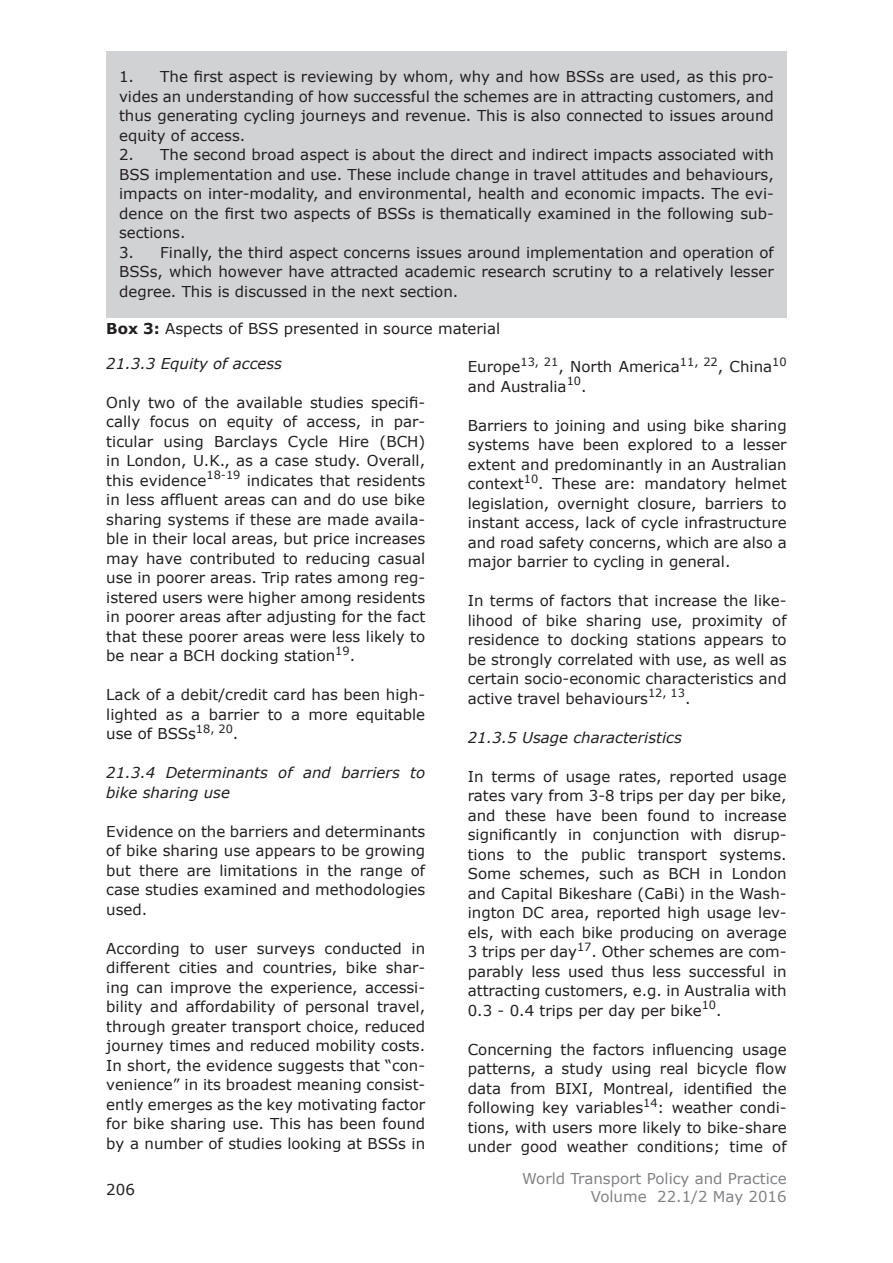
<style>
.page{position:relative;width:893px;height:1263px;background:#fff}
.page>*{position:absolute;margin:0;border:0;box-sizing:border-box;transform-origin:0 0}
.t1{font:15px/19.5px "Verdana";color:#231f20;text-align:justify}
.t2{font:italic 15px/19.5px "Verdana";color:#231f20}
.t3{font:15px/18px "Verdana";color:#808285;text-align:right}
.s1{font-weight:700}
</style>
<div class="page">
<div style="left:106px;top:51px;width:681px;height:266px;background:#d1d2d4"></div>
<p class="t1" style="left:119px;top:67px;width:656px">1. The first aspect is reviewing by whom, why and how BSSs are used, as this pro&shy;vides an understanding of how successful the schemes are in attracting customers, and thus generating cycling journeys and revenue. This is also connected to issues around equity of access.</p>
<p class="t1" style="left:119px;top:145px;width:656px">2. The second broad aspect is about the direct and indirect impacts associated with BSS implementation and use. These include change in travel attitudes and behaviours, impacts on inter-modality, and environmental, health and economic impacts. The evi&shy;dence on the first two aspects of BSSs is thematically examined in the following sub&shy;sections.</p>
<p class="t1" style="left:119px;top:243px;width:656px">3. Finally, the third aspect concerns issues around implementation and operation of BSSs, which however have attracted academic research scrutiny to a relatively lesser degree. This is discussed in the next section.</p>
<p class="t1" style="left:106px;top:319px;width:395px"><span class="s1">Box 3:</span> Aspects of BSS presented in source material</p>
<p class="t2" style="left:106px;top:354px;width:177px">21.3.3 Equity of access</p>
<p class="t1" style="left:106px;top:393px;width:320px">Only two of the available studies specifi&shy;cally focus on equity of access, in par&shy;ticular using Barclays Cycle Hire (BCH) in London, U.K., as a case study. Overall, this evidence<sup>18-19</sup> indicates that residents in less affluent areas can and do use bike sharing systems if these are made availa&shy;ble in their local areas, but price increases may have contributed to reducing casual use in poorer areas. Trip rates among reg&shy;istered users were higher among residents in poorer areas after adjusting for the fact that these poorer areas were less likely to be near a BCH docking station<sup>19</sup>.</p>
<p class="t1" style="left:106px;top:685px;width:320px">Lack of a debit/credit card has been high&shy;lighted as a barrier to a more equitable use of BSSs<sup>18,</sup> <sup>20</sup>.</p>
<p class="t2" style="left:106px;top:763px;width:320px">21.3.4 Determinants of and barriers to bike sharing use</p>
<p class="t1" style="left:106px;top:822px;width:320px">Evidence on the barriers and determinants of bike sharing use appears to be growing but there are limitations in the range of case studies examined and methodologies used.</p>
<p class="t1" style="left:106px;top:939px;width:320px">According to user surveys conducted in different cities and countries, bike shar&shy;ing can improve the experience, accessi&shy;bility and affordability of personal travel, through greater transport choice, reduced journey times and reduced mobility costs.<br>In short, the evidence suggests that “con&shy;venience” in its broadest meaning consist&shy;ently emerges as the key motivating factor for bike sharing use. This has been found by a number of studies looking at BSSs in</p>
<p class="t1" style="left:468px;top:357px;width:320px">Europe<sup>13,</sup> <sup>21</sup>, North America<sup>11,</sup> <sup>22</sup>, China<sup>10 </sup>and Australia<sup>10</sup>.</p>
<p class="t1" style="left:468px;top:416px;width:320px">Barriers to joining and using bike sharing systems have been explored to a lesser extent and predominantly in an Australian context<sup>10</sup>. These are: mandatory helmet legislation, overnight closure, barriers to instant access, lack of cycle infrastructure and road safety concerns, which are also a major barrier to cycling in general.</p>
<p class="t1" style="left:468px;top:591px;width:320px">In terms of factors that increase the like&shy;lihood of bike sharing use, proximity of residence to docking stations appears to be strongly correlated with use, as well as certain socio-economic characteristics and active travel behaviours<sup>12,</sup> <sup>13</sup>.</p>
<p class="t2" style="left:468px;top:728px;width:216px">21.3.5 Usage characteristics</p>
<p class="t1" style="left:468px;top:767px;width:320px">In terms of usage rates, reported usage rates vary from 3-8 trips per day per bike, and these have been found to increase significantly in conjunction with disrup&shy;tions to the public transport systems.<br>Some schemes, such as BCH in London and Capital Bikeshare (CaBi) in the Wash&shy;ington DC area, reported high usage lev&shy;els, with each bike producing on average 3 trips per day<sup>17</sup>. Other schemes are com&shy;parably less used thus less successful in attracting customers, e.g. in Australia with 0.3 - 0.4 trips per day per bike<sup>10</sup>.</p>
<p class="t1" style="left:468px;top:1040px;width:320px">Concerning the factors influencing usage patterns, a study using real bicycle flow data from BIXI, Montreal, identified the following key variables<sup>14</sup>: weather condi&shy;tions, with users more likely to bike-share under good weather conditions; time of</p>
<p class="t1" style="left:106px;top:1179px;width:30px">206</p>
<p class="t3" style="left:522px;top:1169px;width:266px">World Transport Policy and Practice<br>Volume 22.1/2 May 2016</p>
</div>
